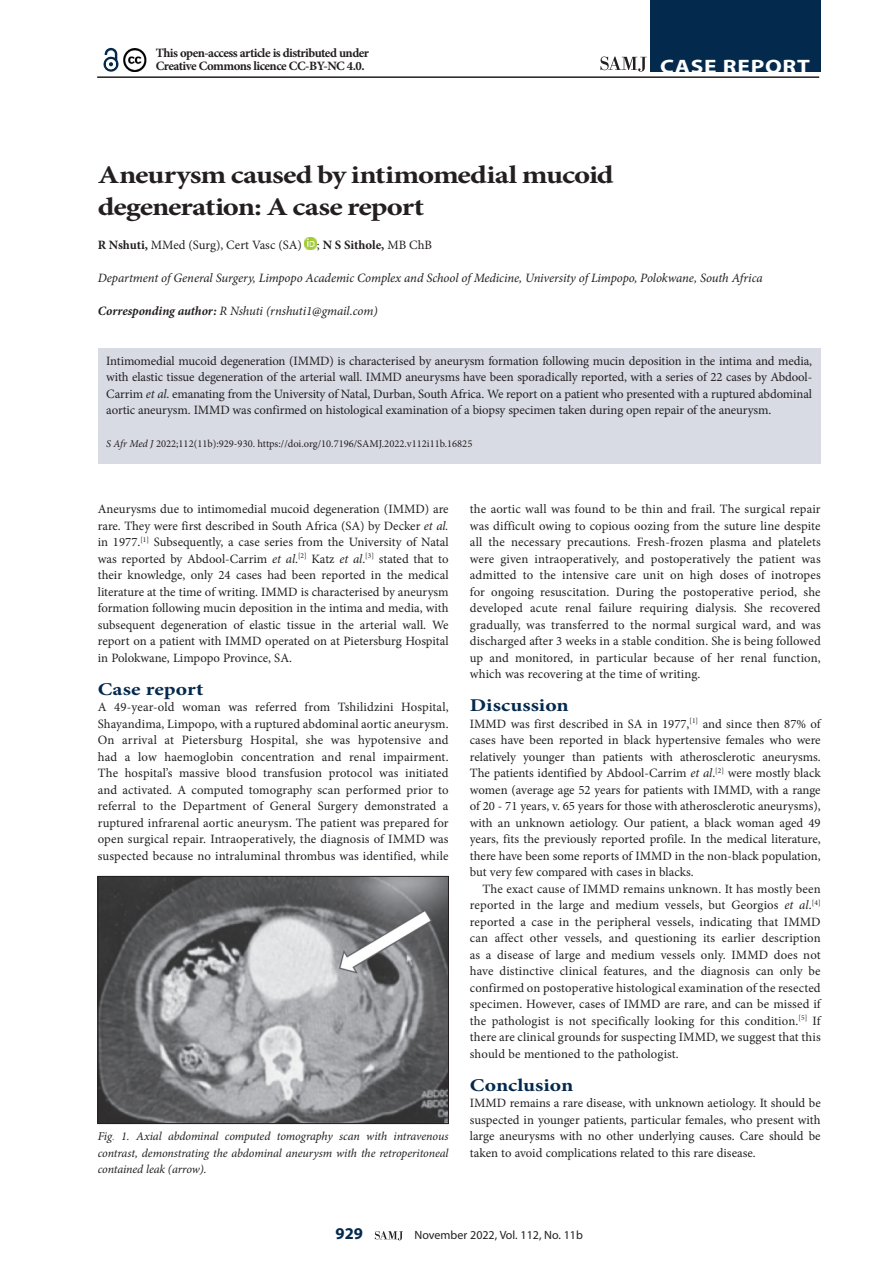
<style>
.page{position:relative;width:893px;height:1263px;background:#fff}
.page>*{position:absolute;margin:0;border:0;box-sizing:border-box;transform-origin:0 0}
.A_HEAD{font:700 25.5px/31.5px "Minion Pro";letter-spacing:-.03em;color:#231f20;scale:1.2 1}
.t1{font:700 19.5px "Myriad Pro";letter-spacing:.03em;color:#fff;scale:1.2 1}
.B_HEAD{font:700 18px "Minion Pro";color:#03294d;scale:1.2 1}
.t2{font:700 16.5px "Myriad Pro";color:#03294d}
.BODY_TEXT_1ST_PARAGR{font:12.75px/16.5px "Minion Pro";color:#231f20;text-align:justify}
.BODY_TEXT_INDENT{font:12.75px/16.5px "Minion Pro";letter-spacing:.005em;color:#231f20;text-align:justify}
.AUTHORS_DETAILS{font:italic 12.75px "Minion Pro";letter-spacing:-.005em;color:#231f20}
.BODY_TEXT_1ST_PARAGR-2{font:700 12.75px/13.5px "Minion Pro";letter-spacing:-.04em;color:#231f20}
.AUTHORS_NAME{font:12.75px "Minion Pro";color:#231f20}
.CORRESPONDING_AUTHOR{font:italic 12.75px "Minion Pro";letter-spacing:-.01em;color:#231f20}
.CAPTIONS{font:italic 12px/16.5px "Minion Pro";letter-spacing:-.01em;color:#231f20;text-align:justify}
.t3{font:12px "Myriad Pro";color:#231f20}
.CITELINE{font:10.5px "Minion Pro";color:#231f20}
.s1{font-weight:700}
.s2{font-style:italic}
.s3{color:#ff30a0}
</style>
<div class="page">
<svg style="left:375px;top:1231px;width:28px;height:9px"></svg>
<hr style="left:97px;top:76px;width:722px;height:2px;background:#231f20">
<div style="left:650px;top:0;width:171px;height:72px;background:#03294d"></div>
<svg style="left:600px;top:57px;width:47px;height:15px"></svg>
<svg style="left:103px;top:47px;width:16px;height:25px"></svg>
<img style="left:123px;top:48px;width:24px;height:23px">
<svg style="left:305px;top:237px;width:12px;height:12px"></svg>
<div style="left:98px;top:348px;width:723px;height:116px;background:#d8dbe4"></div>
<img style="left:100px;top:878px;width:347px;height:244px">
<div style="left:98px;top:876px;width:351px;height:248px;border:1px solid #231f20"></div>
<p class="BODY_TEXT_1ST_PARAGR-2" style="left:156px;top:46px;width:215px">This open-access article is distributed under<br>Creative Commons licence CC-BY-NC 4.0.</p>
<h2 class="t1" style="left:660px;top:54px;width:126px">CASE REPORT</h2>
<h1 class="A_HEAD" style="left:98px;top:159px;width:431px">Aneurysm caused by intimomedial mucoid degeneration: A case report</h1>
<p class="AUTHORS_NAME" style="left:98px;top:236px;width:336px"><span class="s1">R Nshuti,</span> MMed (Surg), Cert Vasc (SA) ; <span class="s1">N S Sithole,</span> MB ChB</p>
<p class="AUTHORS_DETAILS" style="left:98px;top:269px;width:666px">Department of General Surgery, Limpopo Academic Complex and School of Medicine, University of Limpopo, Polokwane, South Africa</p>
<p class="CORRESPONDING_AUTHOR" style="left:98px;top:302px;width:281px"><span class="s1">Corresponding author:</span> R Nshuti (rnshuti1@gmail.com)</p>
<p class="BODY_TEXT_1ST_PARAGR" style="left:106px;top:352px;width:707px">Intimomedial mucoid degeneration (IMMD) is characterised by aneurysm formation following mucin deposition in the intima and media, with elastic tissue degeneration of the arterial wall. IMMD aneurysms have been sporadically reported, with a series of 22 cases by Abdool-Carrim <span class="s2">et al</span>. emanating from the University of Natal, Durban, South Africa. We report on a patient who presented with a ruptured abdominal aortic aneurysm. IMMD was confirmed on histological examination of a biopsy specimen taken during open repair of the aneurysm.</p>
<p class="CITELINE" style="left:106px;top:437px;width:368px"><span class="s2">S Afr Med J</span> 2022;112(11b):929-930. https://doi.org/10.7196/SAMJ.2022.v112i11b.16825</p>
<p class="BODY_TEXT_1ST_PARAGR" style="left:98px;top:501px;width:352px">Aneurysms due to intimomedial mucoid degeneration (IMMD) are rare. They were first described in South Africa (SA) by Decker <span class="s2">et al. </span>in 1977.<sup>[1]</sup> Subsequently, a case series from the University of Natal was reported by Abdool-Carrim <span class="s2">et al</span>.<sup>[2]</sup> Katz <span class="s2">et al</span>.<sup>[3]</sup> stated that to their knowledge, only 24 cases had been reported in the medical literature at the time of writing. IMMD is characterised by aneurysm formation following mucin deposition in the intima and media, with subsequent degeneration of elastic tissue in the arterial wall. We report on a patient with IMMD operated on at Pietersburg Hospital in Polokwane, Limpopo Province, SA.</p>
<h2 class="B_HEAD" style="left:98px;top:676px;width:89px">Case report</h2>
<p class="BODY_TEXT_1ST_PARAGR" style="left:98px;top:699px;width:352px">A 49-year-old woman was referred from Tshilidzini Hospital, Shayandima, Limpopo, with a ruptured abdominal aortic aneurysm.<br>On arrival at Pietersburg Hospital, she was hypotensive and had a low haemoglobin concentration and renal impairment.<br>The hospital’s massive blood transfusion protocol was initiated and activated. A computed tomography scan performed prior to referral to the Department of General Surgery demonstrated a ruptured infrarenal aortic aneurysm. The patient was prepared for open surgical repair. Intraoperatively, the diagnosis of IMMD was suspected because no intraluminal thrombus was identified, while</p>
<p class="CAPTIONS" style="left:98px;top:1128px;width:352px">Fig<span class="s3">.</span> 1. Axial abdominal computed tomography scan with intravenous contrast, demonstrating the abdominal aneurysm with the retroperitoneal contained leak (arrow).</p>
<p class="BODY_TEXT_1ST_PARAGR" style="left:470px;top:501px;width:352px">the aortic wall was found to be thin and frail. The surgical repair was difficult owing to copious oozing from the suture line despite all the necessary precautions. Fresh-frozen plasma and platelets were given intraoperatively, and postoperatively the patient was admitted to the intensive care unit on high doses of inotropes for ongoing resuscitation. During the postoperative period, she developed acute renal failure requiring dialysis. She recovered gradually, was transferred to the normal surgical ward, and was discharged after 3 weeks in a stable condition. She is being followed up and monitored, in particular because of her renal function, which was recovering at the time of writing.</p>
<h2 class="B_HEAD" style="left:470px;top:693px;width:84px">Discussion</h2>
<p class="BODY_TEXT_1ST_PARAGR" style="left:470px;top:715px;width:352px">IMMD was first described in SA in 1977,<sup>[1]</sup> and since then 87% of cases have been reported in black hypertensive females who were relatively younger than patients with atherosclerotic aneurysms.<br>The patients identified by Abdool-Carrim <span class="s2">et al</span>.<sup>[2]</sup> were mostly black women (average age 52 years for patients with IMMD, with a range of 20 - 71 years, v. 65 years for those with atherosclerotic aneurysms), with an unknown aetiology. Our patient, a black woman aged 49 years, fits the previously reported profile. In the medical literature, there have been some reports of IMMD in the non-black population, but very few compared with cases in blacks.</p>
<p class="BODY_TEXT_INDENT" style="left:470px;top:880px;width:352px;text-indent:13px">The exact cause of IMMD remains unknown. It has mostly been reported in the large and medium vessels, but Georgios <span class="s2">et al</span>.<sup>[4] </sup>reported a case in the peripheral vessels, indicating that IMMD can affect other vessels, and questioning its earlier description as a disease of large and medium vessels only. IMMD does not have distinctive clinical features, and the diagnosis can only be confirmed on postoperative histological examination of the resected specimen. However, cases of IMMD are rare, and can be missed if the pathologist is not specifically looking for this condition.<sup>[5]</sup> If there are clinical grounds for suspecting IMMD, we suggest that this should be mentioned to the pathologist.</p>
<h2 class="B_HEAD" style="left:470px;top:1072px;width:88px">Conclusion</h2>
<p class="BODY_TEXT_1ST_PARAGR" style="left:470px;top:1095px;width:352px">IMMD remains a rare disease, with unknown aetiology. It should be suspected in younger patients, particular females, who present with large aneurysms with no other underlying causes. Care should be taken to avoid complications related to this rare disease.</p>
<p class="t2" style="left:336px;top:1223px;width:29px">929</p>
<p class="t3" style="left:415px;top:1228px;width:170px">November 2022, Vol. 112, No. 11b</p>
</div>
